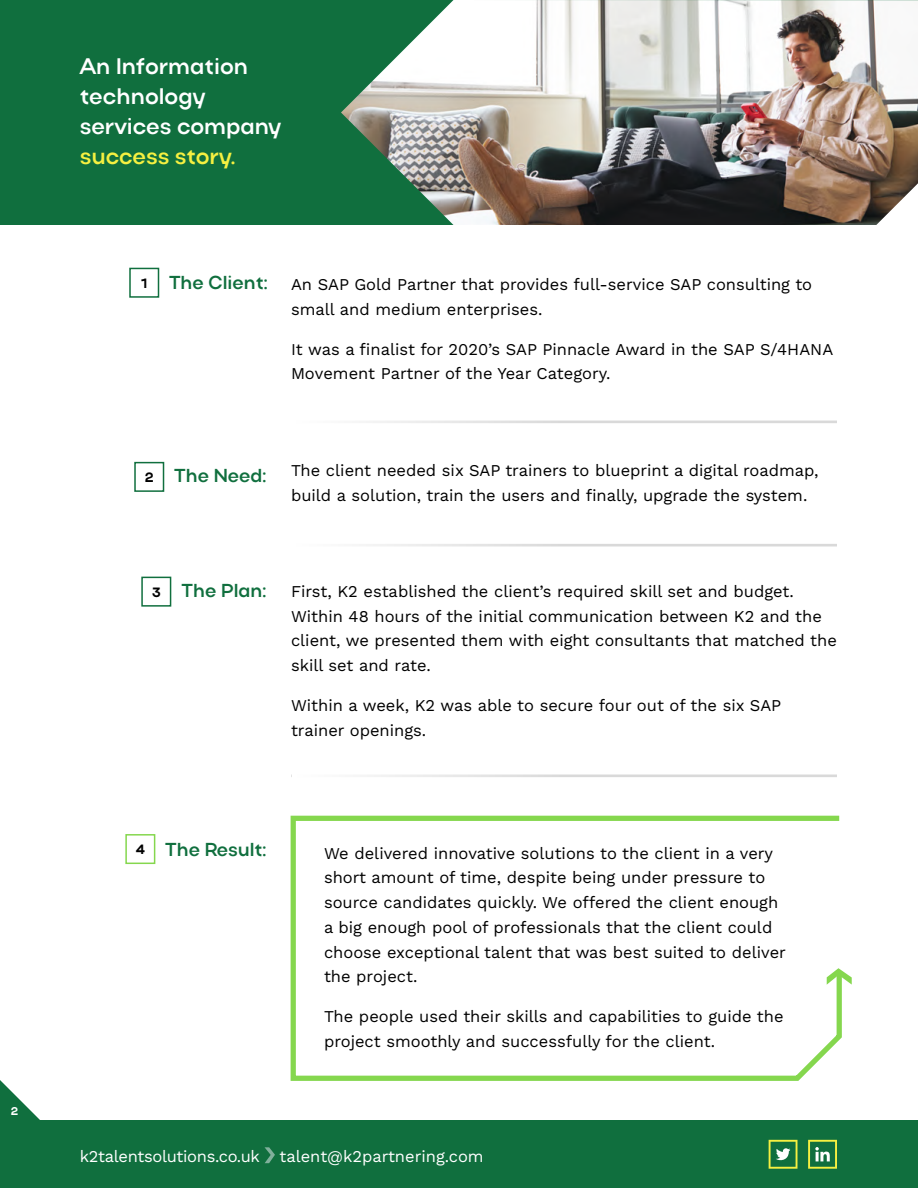
<style>
.page{position:relative;width:918px;height:1188px;background:#fff}
.page>*{position:absolute;margin:0;border:0;box-sizing:border-box;transform-origin:0 0}
.t1{font:600 22.5px/30px "Actay";color:#fff}
.t2{font:600 22.5px "Actay";color:#f5f041}
.t3{font:600 18.75px "Actay";color:#106f3e}
.t4{font:16.5px/24.8px "Work Sans";color:#000}
.t5{font:16.5px "Work Sans";letter-spacing:-.02em;color:#fff}
.t6{font:700 13.5px "Actay Wide";color:#000}
.t7{font:700 11.25px "Actay Wide";color:#fff}
.s1{font-family:"Actay Wide";font-weight:700;font-size:13.5px;color:#000}
</style>
<div class="page">
<div style="left:0;top:0;width:918px;height:225px;background:#106f3e"></div>
<div style="left:0;top:1120px;width:918px;height:68px;background:#106f3e"></div>
<hr style="left:291px;top:421px;width:546px;height:2px;background:#d9d9d9">
<hr style="left:291px;top:544px;width:546px;height:2px;background:#d9d9d9">
<div style="left:291px;top:531px;width:272px;height:31px;background:#fff"></div>
<div style="left:291px;top:407px;width:272px;height:32px;background:#fff"></div>
<div style="left:134px;top:462px;width:30px;height:30px;border:2px solid #106f3e"></div>
<div style="left:141px;top:577px;width:30px;height:30px;border:2px solid #106f3e"></div>
<div style="left:125px;top:834px;width:30px;height:30px;border:2px solid #85d74e"></div>
<div style="left:129px;top:268px;width:30px;height:30px;border:2px solid #106f3e"></div>
<hr style="left:291px;top:775px;width:546px;height:2px;background:#d9d9d9">
<div style="left:292px;top:761px;width:272px;height:32px;background:#fff"></div>
<svg style="left:844px;top:972px;width:8px;height:13px"></svg>
<svg style="left:290px;top:815px;width:554px;height:266px"></svg>
<svg style="left:0;top:1080px;width:40px;height:40px"></svg>
<svg style="left:769px;top:1140px;width:28px;height:29px"></svg>
<svg style="left:808px;top:1140px;width:29px;height:29px"></svg>
<svg style="left:265px;top:1147px;width:10px;height:16px"></svg>
<img style="left:341px;top:0;width:577px;height:225px">
<svg style="left:876px;top:183px;width:42px;height:42px;background:#a69d95"></svg>
<p class="t7" style="left:11px;top:1104px;width:9px">2</p>
<h1 class="t1" style="left:80px;top:52px;width:203px">An Information technology services company</h1>
<h1 class="t2" style="left:80px;top:143px;width:157px">success story.</h1>
<p class="t3" style="left:141px;top:272px;width:128px"><span class="s1">1</span> The Client:</p>
<p class="t4" style="left:291px;top:271px;width:523px">An SAP Gold Partner that provides full-service SAP consulting to small and medium enterprises.</p>
<p class="t4" style="left:291px;top:336px;width:544px">It was a finalist for 2020’s SAP Pinnacle Award in the SAP S/4HANA<br>Movement Partner of the Year Category.</p>
<p class="t6" style="left:145px;top:469px;width:11px">2</p>
<p class="t3" style="left:174px;top:465px;width:93px">The Need:</p>
<p class="t4" style="left:291px;top:457px;width:529px">The client needed six SAP trainers to blueprint a digital roadmap, build a solution, train the users and finally, upgrade the system.</p>
<p class="t6" style="left:152px;top:584px;width:11px">3</p>
<p class="t3" style="left:181px;top:580px;width:86px">The Plan:</p>
<p class="t4" style="left:291px;top:578px;width:547px">First, K2 established the client’s required skill set and budget.<br>Within 48 hours of the initial communication between K2 and the client, we presented them with eight consultants that matched the skill set and rate.</p>
<p class="t4" style="left:291px;top:692px;width:492px">Within a week, K2 was able to secure four out of the six SAP trainer openings.</p>
<p class="t6" style="left:135px;top:842px;width:11px">4</p>
<p class="t3" style="left:165px;top:839px;width:103px">The Result:</p>
<p class="t4" style="left:324px;top:840px;width:463px">We delivered innovative solutions to the client in a very short amount of time, despite being under pressure to source candidates quickly. We offered the client enough a big enough pool of professionals that the client could choose exceptional talent that was best suited to deliver the project.</p>
<p class="t4" style="left:324px;top:1003px;width:461px">The people used their skills and capabilities to guide the project smoothly and successfully for the client.</p>
<p class="t5" style="left:80px;top:1144px;width:405px">k2talentsolutions.co.uk talent@k2partnering.com</p>
</div>
